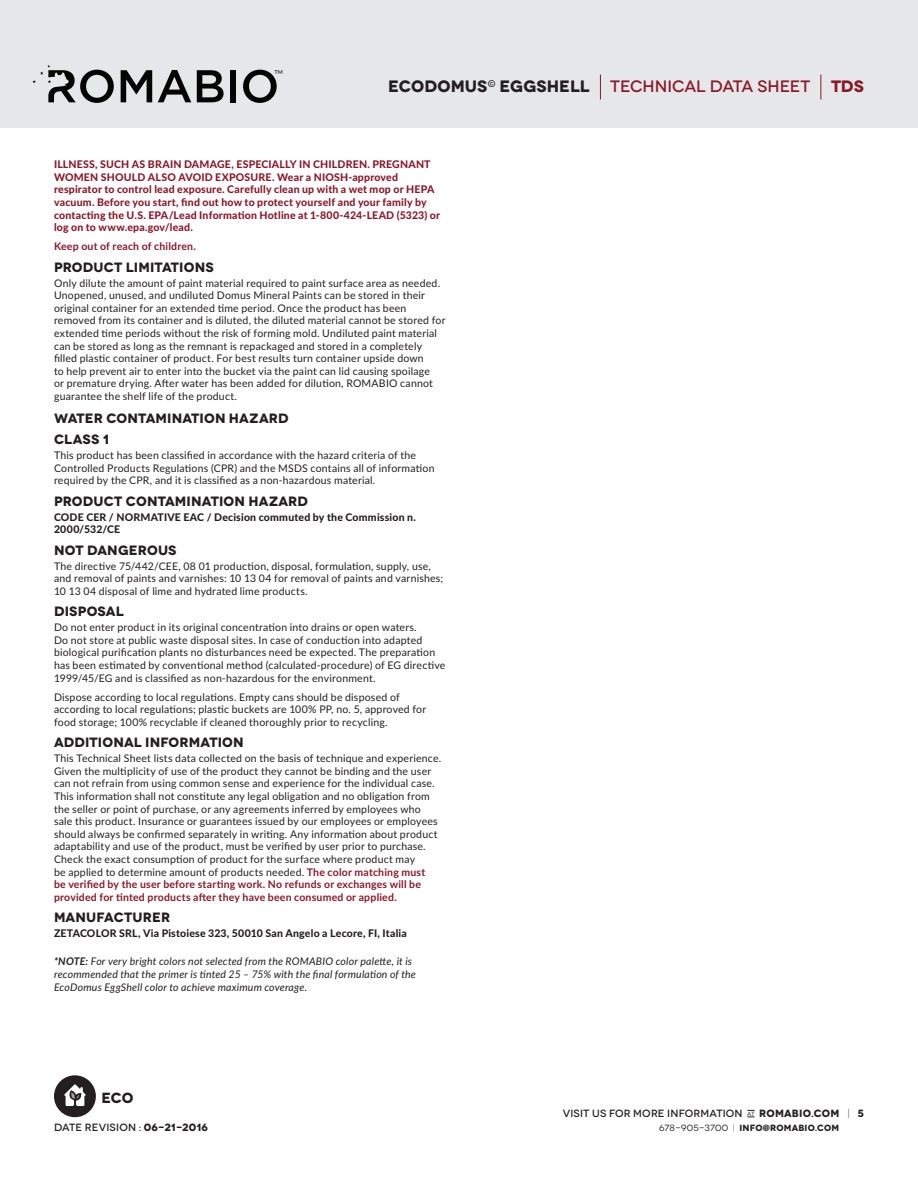
<style>
.page{position:relative;width:918px;height:1188px;background:#fff}
.page>*{position:absolute;margin:0;border:0;box-sizing:border-box;transform-origin:0 0}
.t1{font:500 16.5px "Novecentowide";letter-spacing:-.005em;color:#8a192a}
.t2{font:700 16.5px "Novecentowide";color:#8a192a}
.t3{font:700 14.7px "Novecentowide";color:#231f20}
.Sub_Title{font:700 13.5px "Novecentowide";letter-spacing:.01em;color:#231f20}
.Main_Paragraph{font:700 13.5px "Novecentowide";letter-spacing:.01em;color:#231f20}
.Main_Paragraph-2{font:10.5px/12.6px "Lato";letter-spacing:.02em;color:#231f20}
.Main_Paragraph-3{font:800 10.5px/12.6px "Lato";letter-spacing:.02em;color:#8a192a}
.Main_Paragraph-4{font:italic 10.5px/12.6px "Lato";letter-spacing:.02em;color:#231f20}
.Main_Paragraph-5{font:800 10.5px/12.6px "Lato";letter-spacing:.02em;color:#231f20}
.t4{font:500 10.5px "Novecentowide";letter-spacing:.015em;color:#231f20}
.Main_Paragraph-6{font:700 10.5px "Lato";letter-spacing:.02em;color:#8a192a}
.t5{font:700 9px "Novecentowide";letter-spacing:.02em;color:#231f20}
.t6{font:600 5.4px "Lato";color:#231f20}
.s1{font-weight:700;color:#231f20}
.s2{font-weight:700;color:#8a192a}
.s3{font-weight:700}
.s4{font-weight:400;font-size:6px}
.s5{font-weight:300}
.s6{font-weight:400}
.s7{font-weight:300;font-size:10.5px;color:#fff}
</style>
<div class="page">
<div style="left:0;top:0;width:918px;height:127px;background:#e6e7e9"></div>
<svg style="left:820px;top:75px;width:1px;height:24px"></svg>
<svg style="left:600px;top:75px;width:1px;height:24px"></svg>
<div style="left:54px;top:1075px;width:42px;height:42px;background:#231f20;border-radius:50%"></div>
<svg style="left:64px;top:1084px;width:22px;height:22px"></svg>
<svg style="left:121px;top:70px;width:31px;height:32px"></svg>
<svg style="left:158px;top:70px;width:33px;height:32px"></svg>
<svg style="left:197px;top:70px;width:27px;height:32px"></svg>
<div style="left:230px;top:70px;width:6px;height:32px;background:#040503"></div>
<svg style="left:243px;top:70px;width:34px;height:33px"></svg>
<svg style="left:32px;top:65px;width:82px;height:38px"></svg>
<p class="t6" style="left:274px;top:68px;width:10px">TM</p>
<h1 class="t1" style="left:388px;top:76px;width:424px"><span class="s1">ECODOMUS</span><sup>©</sup> <span class="s1">EGGSHELL</span> TECHNICAL DATA SHEET</h1>
<h1 class="t2" style="left:831px;top:76px;width:34px">TDS</h1>
<p class="Main_Paragraph-3" style="left:54px;top:158px;width:388px">ILLNESS, SUCH AS BRAIN DAMAGE, ESPECIALLY IN CHILDREN. PREGNANT WOMEN SHOULD ALSO AVOID EXPOSURE. Wear a NIOSH-approved respirator to control lead exposure. Carefully clean up with a wet mop or HEPA vacuum. Before you start, find out how to protect yourself and your family by contacting the U.S. EPA/Lead Information Hotline at 1-800-424-LEAD (5323) or log on to www.epa.gov/lead.</p>
<p class="Main_Paragraph-6" style="left:54px;top:239px;width:144px">Keep out of reach of children.</p>
<p class="Sub_Title" style="left:54px;top:259px;width:161px">PRODUCT LIMITATIONS</p>
<p class="Main_Paragraph-2" style="left:54px;top:276px;width:393px">Only dilute the amount of paint material required to paint surface area as needed.<br>Unopened, unused, and undiluted Domus Mineral Paints can be stored in their original container for an extended time period. Once the product has been removed from its container and is diluted, the diluted material cannot be stored for extended time periods without the risk of forming mold. Undiluted paint material can be stored as long as the remnant is repackaged and stored in a completely filled plastic container of product. For best results turn container upside down<br>to help prevent air to enter into the bucket via the paint can lid causing spoilage<br>or premature drying. After water has been added for dilution, ROMABIO cannot guarantee the shelf life of the product.</p>
<p class="Main_Paragraph" style="left:54px;top:410px;width:236px">WATER CONTAMINATION HAZARD</p>
<p class="Sub_Title" style="left:54px;top:431px;width:57px">CLASS 1</p>
<p class="Main_Paragraph-2" style="left:54px;top:448px;width:382px">This product has been classified in accordance with the hazard criteria of the<br>Controlled Products Regulations (CPR) and the MSDS contains all of information required by the CPR, and it is classified as a non-hazardous material.</p>
<p class="Sub_Title" style="left:54px;top:493px;width:256px">PRODUCT CONTAMINATION HAZARD</p>
<p class="Main_Paragraph-5" style="left:54px;top:510px;width:363px">CODE CER / NORMATIVE EAC / Decision commuted by the Commission n.<br>2000/532/CE</p>
<p class="Sub_Title" style="left:54px;top:542px;width:124px">NOT DANGEROUS</p>
<p class="Main_Paragraph-2" style="left:54px;top:559px;width:391px">The directive 75/442/CEE, 08 01 production, disposal, formulation, supply, use, and removal of paints and varnishes: 10 13 04 for removal of paints and varnishes;<br>10 13 04 disposal of lime and hydrated lime products.</p>
<p class="Sub_Title" style="left:54px;top:603px;width:71px">DISPOSAL</p>
<p class="Main_Paragraph-2" style="left:54px;top:621px;width:393px">Do not enter product in its original concentration into drains or open waters.<br>Do not store at public waste disposal sites. In case of conduction into adapted biological purification plants no disturbances need be expected. The preparation has been estimated by conventional method (calculated-procedure) of EG directive 1999/45/EG and is classified as non-hazardous for the environment.</p>
<p class="Main_Paragraph-2" style="left:54px;top:690px;width:374px">Dispose according to local regulations. Empty cans should be disposed of according to local regulations; plastic buckets are 100% PP, no. 5, approved for food storage; 100% recyclable if cleaned thoroughly prior to recycling.</p>
<p class="Sub_Title" style="left:54px;top:734px;width:191px">ADDITIONAL INFORMATION</p>
<p class="Main_Paragraph-2" style="left:54px;top:752px;width:389px">This Technical Sheet lists data collected on the basis of technique and experience.<br>Given the multiplicity of use of the product they cannot be binding and the user can not refrain from using common sense and experience for the individual case.<br>This information shall not constitute any legal obligation and no obligation from the seller or point of purchase, or any agreements inferred by employees who sale this product. Insurance or guarantees issued by our employees or employees should always be confirmed separately in writing. Any information about product adaptability and use of the product, must be verified by user prior to purchase.<br>Check the exact consumption of product for the surface where product may<br>be applied to determine amount of products needed. <span class="s2">The color matching must<br>be verified by the user before starting work. No refunds or exchanges will be provided for tinted products after they have been consumed or applied.</span></p>
<p class="Sub_Title" style="left:54px;top:909px;width:118px">MANUFACTURER</p>
<p class="Main_Paragraph-5" style="left:54px;top:927px;width:354px">ZETACOLOR SRL, Via Pistoiese 323, 50010 San Angelo a Lecore, FI, Italia</p>
<p class="Main_Paragraph-4" style="left:54px;top:955px;width:363px"><span class="s3">*NOTE:</span> For very bright colors not selected from the ROMABIO color palette, it is recommended that the primer is tinted 25 – 75% with the final formulation of the<br>EcoDomus EggShell color to achieve maximum coverage.</p>
<h2 class="t3" style="left:101px;top:1088px;width:34px">ECO</h2>
<p class="t4" style="left:563px;top:1107px;width:303px">VISIT US FOR MORE INFORMATION <span class="s4">AT</span> <span class="s3">ROMABIO.COM</span> <span class="s5">|</span> <span class="s3">5</span></p>
<p class="t4" style="left:54px;top:1121px;width:156px">DATE REVISION : <span class="s3">06-21-2016</span></p>
<p class="t5" style="left:659px;top:1122px;width:192px"><span class="s6">678-905-3700</span> <span class="s5">|</span> INFO@ROMABIO.COM <span class="s7">|</span></p>
</div>
